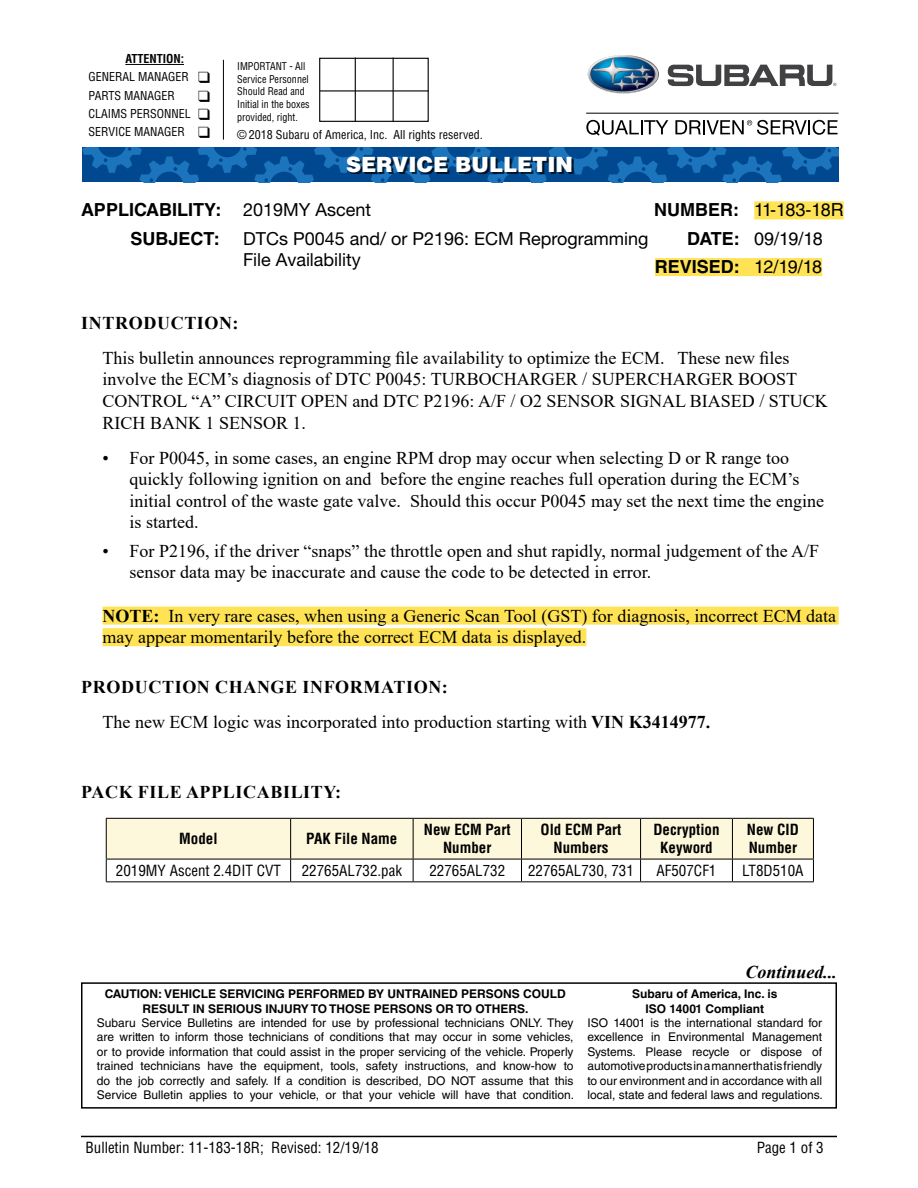
<style>
.page{position:relative;width:918px;height:1188px;background:#fff}
.page>*{position:absolute;margin:0;border:0;box-sizing:border-box;transform-origin:0 0}
.t1{font:900 21px "Helvetica LT Std";color:#fff}
.t2{font:18px/21.6px "Times New Roman";color:#000}
.t3{font:18px/21.6px "Helvetica Neue LT Std";color:#000}
.t4{font:700 18px/28.3px "Helvetica LT Std";color:#000}
.t5{font:700 18px "Times New Roman";letter-spacing:.035em;color:#000}
.t6{font:18px "Helvetica LT Std";letter-spacing:-.04em;color:#000}
.t7{font:italic 700 18px "Times New Roman";color:#000}
.t8{font:condensed 15px "Helvetica LT Std";color:#000}
.t9{font:700 condensed 15px/18px "Helvetica LT Std";color:#000;text-align:center}
.t10{font:12px/14.4px "Helvetica LT Std";color:#000;text-align:justify}
.t11{font:700 12px/14.4px "Helvetica LT Std";color:#000;text-align:center}
.t12{font:condensed 12px/18.1px "Helvetica LT Std";color:#000}
.t13{font:condensed 10.5px/12.6px "Helvetica LT Std";color:#000;scale:.96 1}
.s1{font-weight:700}
.s2{font-family:"Helvetica Neue LT Std";font-weight:400}
.s3{font-weight:400}
</style>
<div class="page">
<hr style="left:81px;top:1136px;width:756px;height:1px;background:#000">
<div style="left:754px;top:201px;width:90px;height:18px;background:#ffe355"></div>
<div style="left:655px;top:258px;width:167px;height:18px;background:#ffe355"></div>
<div style="left:81px;top:982px;width:756px;height:127px;border:2px solid #000"></div>
<div style="left:103px;top:607px;width:736px;height:18px;background:#ffe355"></div>
<div style="left:103px;top:628px;width:483px;height:18px;background:#ffe355"></div>
<hr style="left:106px;top:881px;width:185px;height:1px;background:#000">
<hr style="left:291px;top:881px;width:122px;height:1px;background:#000">
<hr style="left:413px;top:881px;width:109px;height:1px;background:#000">
<hr style="left:522px;top:881px;width:119px;height:1px;background:#000">
<hr style="left:641px;top:881px;width:91px;height:1px;background:#000">
<hr style="left:732px;top:881px;width:82px;height:1px;background:#000">
<svg style="left:106px;top:818px;width:708px;height:63px"></svg>
<svg style="left:82px;top:147px;width:757px;height:35px"></svg>
<div style="left:348px;top:158px;width:225px;height:16px;background:#000;opacity:.75"></div>
<div style="left:319px;top:58px;width:110px;height:64px;border:1px solid #000"></div>
<hr style="left:355px;top:58px;width:1px;height:64px;background:#000">
<hr style="left:393px;top:58px;width:1px;height:64px;background:#000">
<hr style="left:320px;top:90px;width:109px;height:2px;background:#000">
<hr style="left:125px;top:64px;width:59px;height:1px;background:#000">
<hr style="left:223px;top:60px;width:1px;height:80px;background:#000">
<img style="left:588px;top:55px;width:71px;height:39px">
<svg style="left:668px;top:64px;width:168px;height:22px"></svg>
<hr style="left:586px;top:113px;width:253px;height:1px;background:#000">
<svg style="left:586px;top:120px;width:82px;height:16px"></svg>
<svg style="left:675px;top:120px;width:163px;height:15px"></svg>
<p class="t12" style="left:89px;top:50px;width:123px;text-indent:37px"><span class="s1">ATTENTION:<br></span>GENERAL MANAGER ❑<br>PARTS MANAGER</p>
<p class="t12" style="left:89px;top:104px;width:123px">CLAIMS PERSONNEL ❑<br>SERVICE MANAGER ❑</p>
<p class="t13" style="left:237px;top:60px;width:77px">IMPORTANT - All<br>Service Personnel<br>Should Read and<br>Initial in the boxes provided, right.</p>
<p class="t12" style="left:237px;top:126px;width:247px">© 2018 Subaru of America, Inc. All rights reserved.</p>
<p class="t1" style="left:346px;top:151px;width:229px">SERVICE BULLETIN</p>
<p class="t4" style="left:130px;top:196px;width:242px;text-indent:-49px">APPLICABILITY: <span class="s2">2019MY Ascent<br></span>SUBJECT:</p>
<p class="t3" style="left:243px;top:227px;width:407px">DTCs P0045 and/ or P2196: ECM Reprogramming<br>File Availability</p>
<p class="t6" style="left:654px;top:200px;width:191px"><span class="s1">NUMBER:</span> 11-183-18R</p>
<p class="t6" style="left:687px;top:228px;width:137px"><span class="s1">DATE:</span> 09/19/18</p>
<p class="t4" style="left:655px;top:252px;width:169px">REVISED: <span class="s3">12/19/18</span></p>
<p class="t5" style="left:81px;top:310px;width:159px">INTRODUCTION:</p>
<p class="t2" style="left:103px;top:346px;width:727px">This bulletin announces reprogramming file availability to optimize the ECM. These new files involve the ECM’s diagnosis of DTC P0045: TURBOCHARGER / SUPERCHARGER BOOST CONTROL “A” CIRCUIT OPEN and DTC P2196: A/F / O2 SENSOR SIGNAL BIASED / STUCK RICH BANK 1 SENSOR 1.</p>
<p class="t2" style="left:130px;top:446px;width:696px;text-indent:-27px">• For P0045, in some cases, an engine RPM drop may occur when selecting D or R range too quickly following ignition on and before the engine reaches full operation during the ECM’s initial control of the waste gate valve. Should this occur P0045 may set the next time the engine is started.</p>
<p class="t2" style="left:130px;top:539px;width:691px;text-indent:-27px">• For P2196, if the driver “snaps” the throttle open and shut rapidly, normal judgement of the A/F sensor data may be inaccurate and cause the code to be detected in error.</p>
<p class="t2" style="left:103px;top:604px;width:735px"><span class="s1">NOTE:</span> In very rare cases, when using a Generic Scan Tool (GST) for diagnosis, incorrect ECM data may appear momentarily before the correct ECM data is displayed.</p>
<p class="t2" style="left:103px;top:669px;width:609px;line-height:35.1px;text-indent:-21px"><span class="s1">PRODUCTION CHANGE INFORMATION:<br></span>The new ECM logic was incorporated into production starting with <span class="s1">VIN K3414977.</span></p>
<p class="t5" style="left:81px;top:779px;width:261px">PACK FILE APPLICABILITY:</p>
<p class="t9" style="left:179px;top:830px;width:40px">Model</p>
<p class="t9" style="left:306px;top:830px;width:93px">PAK File Name</p>
<p class="t9" style="left:424px;top:821px;width:88px">New ECM Part<br>Number</p>
<p class="t9" style="left:541px;top:821px;width:82px">Old ECM Part<br>Numbers</p>
<p class="t9" style="left:653px;top:821px;width:68px">Decryption<br>Keyword</p>
<p class="t9" style="left:747px;top:821px;width:54px;text-align:left">New CID<br>Number</p>
<p class="t8" style="left:116px;top:861px;width:167px">2019MY Ascent 2.4DIT CVT</p>
<p class="t8" style="left:302px;top:861px;width:102px">22765AL732.pak</p>
<p class="t8" style="left:429px;top:861px;width:77px">22765AL732</p>
<p class="t8" style="left:528px;top:861px;width:107px">22765AL730, 731</p>
<p class="t8" style="left:656px;top:861px;width:61px">AF507CF1</p>
<p class="t8" style="left:742px;top:861px;width:63px">LT8D510A</p>
<p class="t11" style="left:105px;top:987px;width:463px">CAUTION: VEHICLE SERVICING PERFORMED BY UNTRAINED PERSONS COULD<br>RESULT IN SERIOUS INJURY TO THOSE PERSONS OR TO OTHERS.</p>
<p class="t10" style="left:97px;top:1016px;width:479px">Subaru Service Bulletins are intended for use by professional technicians ONLY. They are written to inform those technicians of conditions that may occur in some vehicles, or to provide information that could assist in the proper servicing of the vehicle. Properly trained technicians have the equipment, tools, safety instructions, and know-how to do the job correctly and safely. If a condition is described, DO NOT assume that this Service Bulletin applies to your vehicle, or that your vehicle will have that condition.</p>
<p class="t7" style="left:746px;top:959px;width:93px">Continued...</p>
<p class="t11" style="left:632px;top:987px;width:147px">Subaru of America, Inc. is<br>ISO 14001 Compliant</p>
<p class="t10" style="left:588px;top:1016px;width:237px">ISO 14001 is the international standard for excellence in Environmental Management Systems. Please recycle or dispose of automotive products in a manner that is friendly to our environment and in accordance with all local, state and federal laws and regulations.</p>
<p class="t8" style="left:86px;top:1138px;width:295px">Bulletin Number: 11-183-18R; Revised: 12/19/18</p>
<p class="t8" style="left:757px;top:1138px;width:69px">Page 1 of 3</p>
</div>
